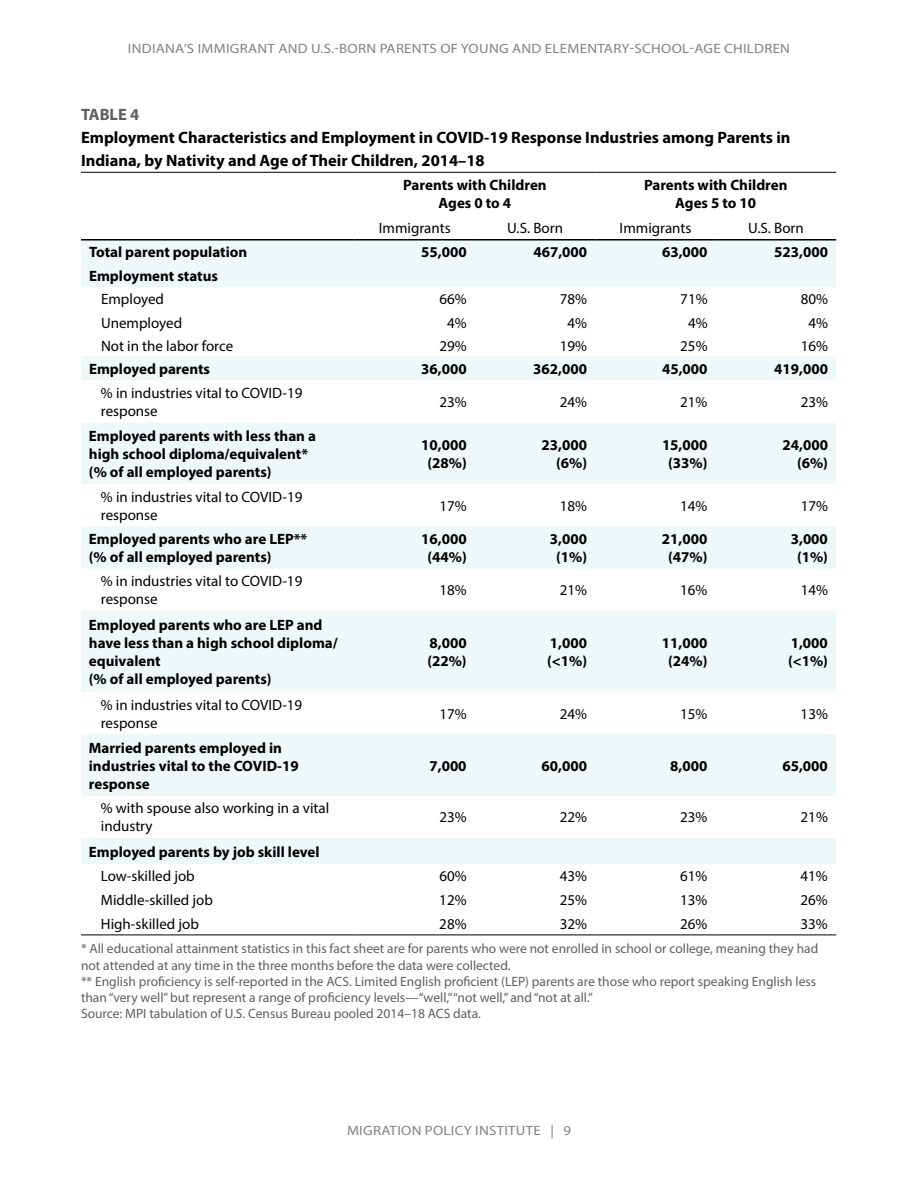
<style>
.page{position:relative;width:918px;height:1188px;background:#fff}
.page>*{position:absolute;margin:0;border:0;box-sizing:border-box;transform-origin:0 0}
.t1{font:700 16.5px/22.8px "Myriad Pro";color:#000}
.t2{font:700 16.5px "Myriad Pro";color:#5f5f5f}
.t3{font:700 15px/18px "Myriad Pro";color:#000;text-align:center}
.t4{font:15px/18px "Myriad Pro";color:#000}
.t5{font:13.5px/16.2px "Myriad Pro";color:#5f5f5f}
.t6{font:13.5px "Myriad Pro";letter-spacing:.02em;color:#808285;scale:1.1 1}
</style>
<div class="page">
<svg style="left:81px;top:241px;width:755px;height:623px;fill:#eef8f8"></svg>
<hr style="left:81px;top:239px;width:274px;height:2px;background:#000">
<hr style="left:355px;top:239px;width:120px;height:2px;background:#000">
<hr style="left:475px;top:239px;width:120px;height:2px;background:#000">
<hr style="left:595px;top:239px;width:121px;height:2px;background:#000">
<hr style="left:716px;top:239px;width:120px;height:2px;background:#000">
<hr style="left:81px;top:172px;width:274px;height:1px;background:#000">
<hr style="left:355px;top:172px;width:120px;height:1px;background:#000">
<hr style="left:475px;top:172px;width:120px;height:1px;background:#000">
<hr style="left:595px;top:172px;width:121px;height:1px;background:#000">
<hr style="left:716px;top:172px;width:120px;height:1px;background:#000">
<hr style="left:81px;top:935px;width:274px;height:1px;background:#000">
<hr style="left:355px;top:935px;width:120px;height:1px;background:#000">
<hr style="left:475px;top:935px;width:120px;height:1px;background:#000">
<hr style="left:595px;top:935px;width:121px;height:1px;background:#000">
<hr style="left:716px;top:935px;width:120px;height:1px;background:#000">
<p class="t6" style="left:128px;top:40px;width:603px">INDIANA’S IMMIGRANT AND U.S.-BORN PARENTS OF YOUNG AND ELEMENTARY-SCHOOL-AGE CHILDREN</p>
<p class="t2" style="left:81px;top:104px;width:60px">TABLE 4</p>
<p class="t1" style="left:81px;top:126px;width:711px">Employment Characteristics and Employment in COVID-19 Response Industries among Parents in<br>Indiana, by Nativity and Age of Their Children, 2014–18</p>
<p class="t3" style="left:403px;top:176px;width:145px">Parents with Children<br>Ages 0 to 4</p>
<p class="t3" style="left:644px;top:176px;width:145px">Parents with Children<br>Ages 5 to 10</p>
<p class="t4" style="left:379px;top:219px;width:73px">Immigrants</p>
<p class="t4" style="left:507px;top:219px;width:57px">U.S. Born</p>
<p class="t4" style="left:620px;top:219px;width:73px">Immigrants</p>
<p class="t4" style="left:748px;top:219px;width:57px">U.S. Born</p>
<p class="t3" style="left:89px;top:243px;width:160px">Total parent population</p>
<p class="t3" style="left:421px;top:243px;width:47px">55,000</p>
<p class="t3" style="left:533px;top:243px;width:55px">467,000</p>
<p class="t3" style="left:662px;top:243px;width:47px">63,000</p>
<p class="t3" style="left:774px;top:243px;width:55px">523,000</p>
<p class="t3" style="left:89px;top:266px;width:130px">Employment status</p>
<p class="t4" style="left:101px;top:290px;width:64px">Employed</p>
<p class="t4" style="left:440px;top:290px;width:29px">66%</p>
<p class="t4" style="left:560px;top:290px;width:29px">78%</p>
<p class="t4" style="left:680px;top:290px;width:29px">71%</p>
<p class="t4" style="left:801px;top:290px;width:29px">80%</p>
<p class="t4" style="left:101px;top:313px;width:83px">Unemployed</p>
<p class="t4" style="left:447px;top:313px;width:21px">4%</p>
<p class="t4" style="left:568px;top:313px;width:21px">4%</p>
<p class="t4" style="left:688px;top:313px;width:21px">4%</p>
<p class="t4" style="left:808px;top:313px;width:21px">4%</p>
<p class="t4" style="left:101px;top:336px;width:134px">Not in the labor force</p>
<p class="t4" style="left:440px;top:336px;width:29px">29%</p>
<p class="t4" style="left:560px;top:336px;width:29px">19%</p>
<p class="t4" style="left:680px;top:336px;width:29px">25%</p>
<p class="t4" style="left:801px;top:336px;width:29px">16%</p>
<p class="t3" style="left:89px;top:359px;width:123px">Employed parents</p>
<p class="t3" style="left:421px;top:359px;width:47px">36,000</p>
<p class="t3" style="left:533px;top:359px;width:55px">362,000</p>
<p class="t3" style="left:662px;top:359px;width:47px">45,000</p>
<p class="t3" style="left:774px;top:359px;width:55px">419,000</p>
<p class="t4" style="left:101px;top:384px;width:203px">% in industries vital to COVID-19 response</p>
<p class="t4" style="left:439px;top:393px;width:29px">23%</p>
<p class="t4" style="left:560px;top:393px;width:29px">24%</p>
<p class="t4" style="left:680px;top:393px;width:29px">21%</p>
<p class="t4" style="left:801px;top:393px;width:29px">23%</p>
<p class="t3" style="left:89px;top:426px;width:229px;text-align:left">Employed parents with less than a high school diploma/equivalent* (% of all employed parents)</p>
<p class="t3" style="left:421px;top:435px;width:47px">10,000 (28%)</p>
<p class="t3" style="left:542px;top:435px;width:47px;text-align:right">23,000 (6%)</p>
<p class="t3" style="left:662px;top:435px;width:47px">15,000 (33%)</p>
<p class="t3" style="left:782px;top:435px;width:47px;text-align:right">24,000 (6%)</p>
<p class="t4" style="left:101px;top:488px;width:203px">% in industries vital to COVID-19 response</p>
<p class="t4" style="left:439px;top:497px;width:29px">17%</p>
<p class="t4" style="left:560px;top:497px;width:29px">18%</p>
<p class="t4" style="left:680px;top:497px;width:29px">14%</p>
<p class="t4" style="left:801px;top:497px;width:29px">17%</p>
<p class="t3" style="left:89px;top:530px;width:220px;text-align:left">Employed parents who are LEP** (% of all employed parents)</p>
<p class="t3" style="left:421px;top:530px;width:47px">16,000 (44%)</p>
<p class="t3" style="left:550px;top:530px;width:39px">3,000 (1%)</p>
<p class="t3" style="left:662px;top:530px;width:47px">21,000 (47%)</p>
<p class="t3" style="left:791px;top:530px;width:39px">3,000 (1%)</p>
<p class="t4" style="left:101px;top:572px;width:203px">% in industries vital to COVID-19 response</p>
<p class="t4" style="left:439px;top:581px;width:29px">18%</p>
<p class="t4" style="left:560px;top:581px;width:29px">21%</p>
<p class="t4" style="left:680px;top:581px;width:29px">16%</p>
<p class="t4" style="left:801px;top:581px;width:29px">14%</p>
<p class="t3" style="left:89px;top:615px;width:250px;text-align:left">Employed parents who are LEP and have less than a high school diploma/ equivalent<br>(% of all employed parents)</p>
<p class="t3" style="left:427px;top:633px;width:41px;text-align:left">8,000 (22%)</p>
<p class="t3" style="left:547px;top:633px;width:41px;text-align:left">1,000 (&lt;1%)</p>
<p class="t3" style="left:662px;top:633px;width:47px">11,000 (24%)</p>
<p class="t3" style="left:788px;top:633px;width:41px;text-align:left">1,000 (&lt;1%)</p>
<p class="t4" style="left:101px;top:695px;width:203px">% in industries vital to COVID-19 response</p>
<p class="t4" style="left:439px;top:704px;width:29px">17%</p>
<p class="t4" style="left:560px;top:704px;width:29px">24%</p>
<p class="t4" style="left:680px;top:704px;width:29px">15%</p>
<p class="t4" style="left:801px;top:704px;width:29px">13%</p>
<p class="t3" style="left:89px;top:738px;width:211px;text-align:left">Married parents employed in industries vital to the COVID-19 response</p>
<p class="t3" style="left:429px;top:756px;width:39px">7,000</p>
<p class="t3" style="left:542px;top:756px;width:47px">60,000</p>
<p class="t3" style="left:670px;top:756px;width:39px">8,000</p>
<p class="t3" style="left:782px;top:756px;width:47px">65,000</p>
<p class="t4" style="left:101px;top:799px;width:230px">% with spouse also working in a vital industry</p>
<p class="t4" style="left:439px;top:808px;width:29px">23%</p>
<p class="t4" style="left:560px;top:808px;width:29px">22%</p>
<p class="t4" style="left:680px;top:808px;width:29px">23%</p>
<p class="t4" style="left:801px;top:808px;width:29px">21%</p>
<p class="t3" style="left:89px;top:842px;width:232px">Employed parents by job skill level</p>
<p class="t4" style="left:101px;top:867px;width:95px">Low-skilled job</p>
<p class="t4" style="left:439px;top:867px;width:29px">60%</p>
<p class="t4" style="left:560px;top:867px;width:29px">43%</p>
<p class="t4" style="left:680px;top:867px;width:29px">61%</p>
<p class="t4" style="left:801px;top:867px;width:29px">41%</p>
<p class="t4" style="left:101px;top:891px;width:114px">Middle-skilled job</p>
<p class="t4" style="left:439px;top:891px;width:29px">12%</p>
<p class="t4" style="left:560px;top:891px;width:29px">25%</p>
<p class="t4" style="left:680px;top:891px;width:29px">13%</p>
<p class="t4" style="left:801px;top:891px;width:29px">26%</p>
<p class="t4" style="left:101px;top:915px;width:100px">High-skilled job</p>
<p class="t4" style="left:439px;top:915px;width:29px">28%</p>
<p class="t4" style="left:560px;top:915px;width:29px">32%</p>
<p class="t4" style="left:680px;top:915px;width:29px">26%</p>
<p class="t4" style="left:801px;top:915px;width:29px">33%</p>
<p class="t5" style="left:81px;top:941px;width:739px">* All educational attainment statistics in this fact sheet are for parents who were not enrolled in school or college, meaning they had not attended at any time in the three months before the data were collected.<br>** English proficiency is self-reported in the ACS. Limited English proficient (LEP) parents are those who report speaking English less than “very well” but represent a range of proficiency levels—“well,” “not well,” and “not at all.”<br>Source: MPI tabulation of U.S. Census Bureau pooled 2014–18 ACS data.</p>
<p class="t6" style="left:347px;top:1122px;width:205px">MIGRATION POLICY INSTITUTE | 9</p>
</div>
